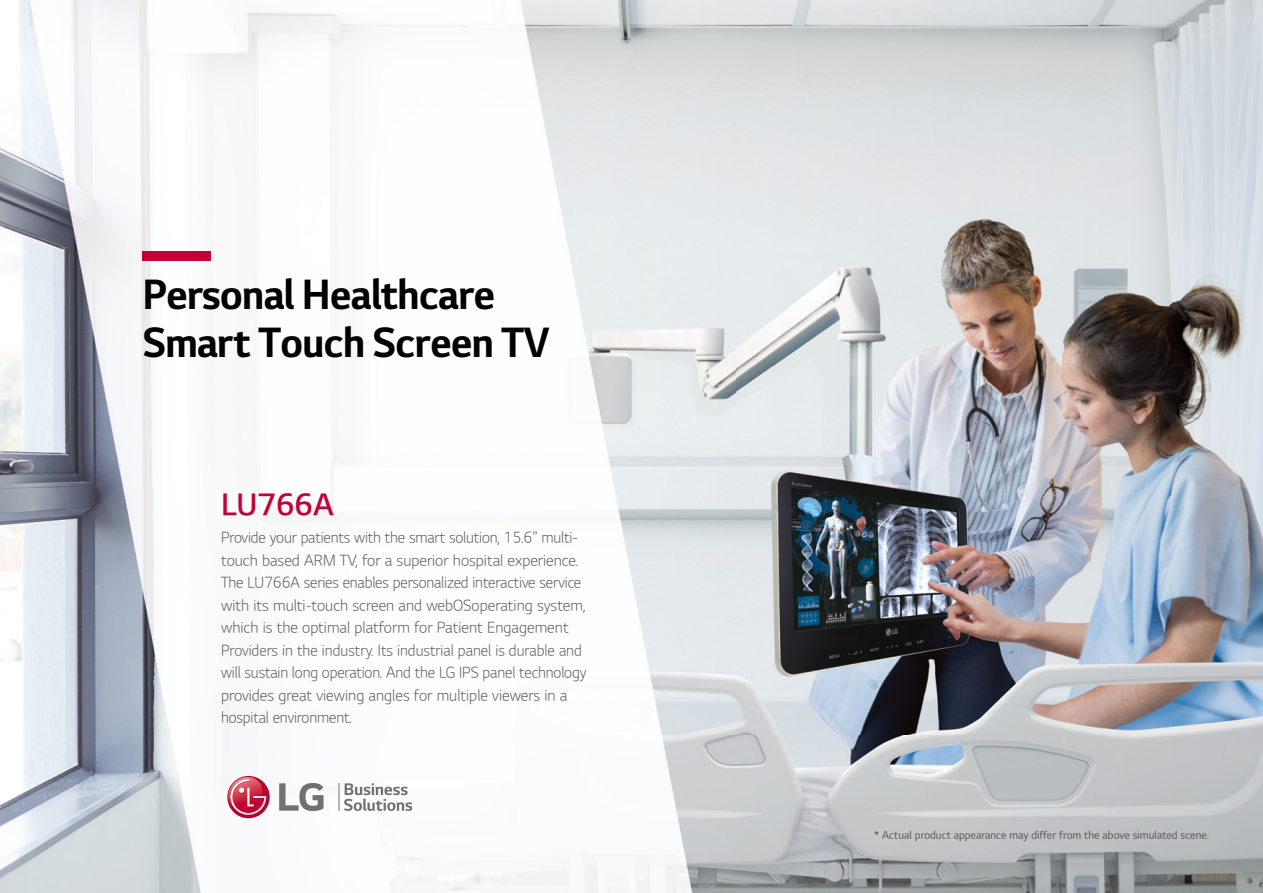
<style>
.page{position:relative;width:1263px;height:893px;background:#fff}
.page>*{position:absolute;margin:0;border:0;box-sizing:border-box;transform-origin:0 0}
.t1{font:40.5px/48px "LG Sm Haotf TB";letter-spacing:-.015em;color:#000;scale:.96 1}
.t2{font:30px "LG Sm Haotf TSB";color:#c30037}
.t3{font:15px/22.5px "LG Sm Haotf TL";color:#595757}
.t4{font:10.5px "LG Sm Haotf TR";color:#595757}
</style>
<div class="page">
<img style="left:0;top:0;width:1263px;height:893px">
<div style="left:142px;top:252px;width:68px;height:9px;background:#c30037"></div>
<svg style="left:344px;top:783px;width:68px;height:28px"></svg>
<hr style="left:338px;top:783px;width:2px;height:28px;background:#b5b6b6">
<svg style="left:279px;top:783px;width:44px;height:28px"></svg>
<svg style="left:227px;top:776px;width:43px;height:42px"></svg>
<svg style="left:226px;top:777px;width:41px;height:38px"></svg>
<h1 class="t1" style="left:142px;top:273px;width:425px">Personal Healthcare<br>Smart Touch Screen TV</h1>
<h2 class="t2" style="left:221px;top:491px;width:114px">LU766A</h2>
<p class="t3" style="left:221px;top:527px;width:367px">Provide your patients with the smart solution, 15.6" multi&shy;touch based ARM TV, for a superior hospital experience.<br>The LU766A series enables personalized interactive service with its multi-touch screen and webOSoperating system, which is the optimal platform for Patient Engagement Providers in the industry. Its industrial panel is durable and will sustain long operation. And the LG IPS panel technology provides great viewing angles for multiple viewers in a hospital environment.</p>
<p class="t4" style="left:874px;top:830px;width:336px">* Actual product appearance may differ from the above simulated scene.</p>
</div>
